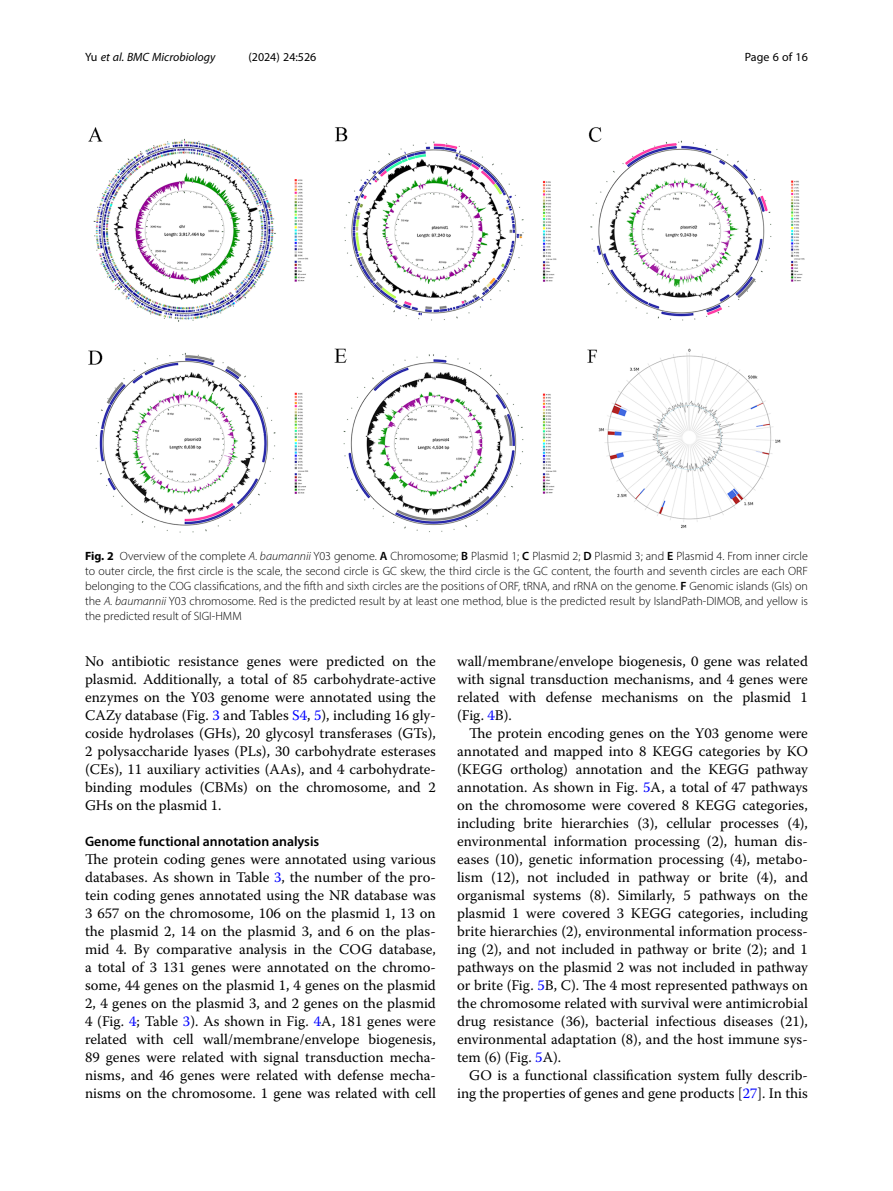
<style>
.page{position:relative;width:893px;height:1191px;background:#fff}
.page>*{position:absolute;margin:0;border:0;box-sizing:border-box;transform-origin:0 0}
.Body_Text{font:14.7px/18px "Warnock Pro";color:#000;text-align:justify}
.Body_Text_Indent{font:14.7px/18px "Warnock Pro";color:#000;text-align:justify}
.Head_2{font:600 13.8px "Myriad Pro";color:#000}
.Figure_Caption{font:300 12px/15px "Myriad Pro";color:#000;text-align:justify}
.t1{font:italic 12px "Myriad Pro";color:#000}
.t2{font:12px "Myriad Pro";color:#000}
.s1{font-style:normal}
.s2{font-weight:700}
.s3{font-style:italic}
.s4{font-weight:600}
.s5{color:#00f}
</style>
<div class="page">
<img style="left:88px;top:127px;width:717px;height:406px">
<p class="t1" style="left:85px;top:50px;width:132px"><span class="s1">Yu</span> et al. BMC Microbiology</p>
<p class="t2" style="left:248px;top:50px;width:70px">(2024) 24:526</p>
<p class="t2" style="left:745px;top:50px;width:65px">Page 6 of 16</p>
<p class="Figure_Caption" style="left:85px;top:549px;width:724px"><span class="s2">Fig. 2</span> Overview of the complete <span class="s3">A. baumannii</span> Y03 genome. <span class="s4">A</span> Chromosome; <span class="s4">B</span> Plasmid 1; <span class="s4">C</span> Plasmid 2; <span class="s4">D</span> Plasmid 3; and <span class="s4">E</span> Plasmid 4. From inner circle to outer circle, the first circle is the scale, the second circle is GC skew, the third circle is the GC content, the fourth and seventh circles are each ORF belonging to the COG classifications, and the fifth and sixth circles are the positions of ORF, tRNA, and rRNA on the genome. <span class="s4">F</span> Genomic islands (GIs) on the <span class="s3">A. baumannii</span> Y03 chromosome. Red is the predicted result by at least one method, blue is the predicted result by IslandPath-DIMOB, and yellow is the predicted result of SIGI-HMM</p>
<p class="Body_Text" style="left:85px;top:652px;width:352px">No antibiotic resistance genes were predicted on the plasmid. Additionally, a total of 85 carbohydrate-active enzymes on the Y03 genome were annotated using the CAZy database (Fig. <span class="s5">3</span> and Tables <span class="s5">S4</span>, <span class="s5">5</span>), including 16 gly&shy;coside hydrolases (GHs), 20 glycosyl transferases (GTs), 2 polysaccharide lyases (PLs), 30 carbohydrate esterases (CEs), 11 auxiliary activities (AAs), and 4 carbohydrate&shy;binding modules (CBMs) on the chromosome, and 2<br>GHs on the plasmid 1.</p>
<p class="Head_2" style="left:85px;top:833px;width:236px">Genome functional annotation analysis</p>
<p class="Body_Text" style="left:85px;top:850px;width:352px">The protein coding genes were annotated using various databases. As shown in Table <span class="s5">3</span>, the number of the pro&shy;tein coding genes annotated using the NR database was 3 657 on the chromosome, 106 on the plasmid 1, 13 on the plasmid 2, 14 on the plasmid 3, and 6 on the plas&shy;mid 4. By comparative analysis in the COG database, a total of 3 131 genes were annotated on the chromo&shy;some, 44 genes on the plasmid 1, 4 genes on the plasmid 2, 4 genes on the plasmid 3, and 2 genes on the plasmid 4 (Fig. <span class="s5">4</span>; Table <span class="s5">3</span>). As shown in Fig. <span class="s5">4</span>A, 181 genes were related with cell wall/membrane/envelope biogenesis, 89 genes were related with signal transduction mecha&shy;nisms, and 46 genes were related with defense mecha&shy;nisms on the chromosome. 1 gene was related with cell</p>
<p class="Body_Text" style="left:457px;top:652px;width:352px">wall/membrane/envelope biogenesis, 0 gene was related with signal transduction mechanisms, and 4 genes were related with defense mechanisms on the plasmid 1 (Fig. <span class="s5">4</span>B).</p>
<p class="Body_Text_Indent" style="left:457px;top:724px;width:352px;text-indent:12px">The protein encoding genes on the Y03 genome were annotated and mapped into 8 KEGG categories by KO (KEGG ortholog) annotation and the KEGG pathway annotation. As shown in Fig. <span class="s5">5</span>A, a total of 47 pathways on the chromosome were covered 8 KEGG categories, including brite hierarchies (3), cellular processes (4), environmental information processing (2), human dis&shy;eases (10), genetic information processing (4), metabo&shy;lism (12), not included in pathway or brite (4), and organismal systems (8). Similarly, 5 pathways on the plasmid 1 were covered 3 KEGG categories, including brite hierarchies (2), environmental information process&shy;ing (2), and not included in pathway or brite (2); and 1 pathways on the plasmid 2 was not included in pathway or brite (Fig. <span class="s5">5</span>B, C). The 4 most represented pathways on the chromosome related with survival were antimicrobial drug resistance (36), bacterial infectious diseases (21), environmental adaptation (8), and the host immune sys&shy;tem (6) (Fig. <span class="s5">5</span>A).</p>
<p class="Body_Text_Indent" style="left:457px;top:1066px;width:352px;text-align:right">GO is a functional classification system fully describ&shy;ing the properties of genes and gene products [<span class="s5">27</span>]. In this</p>
</div>
